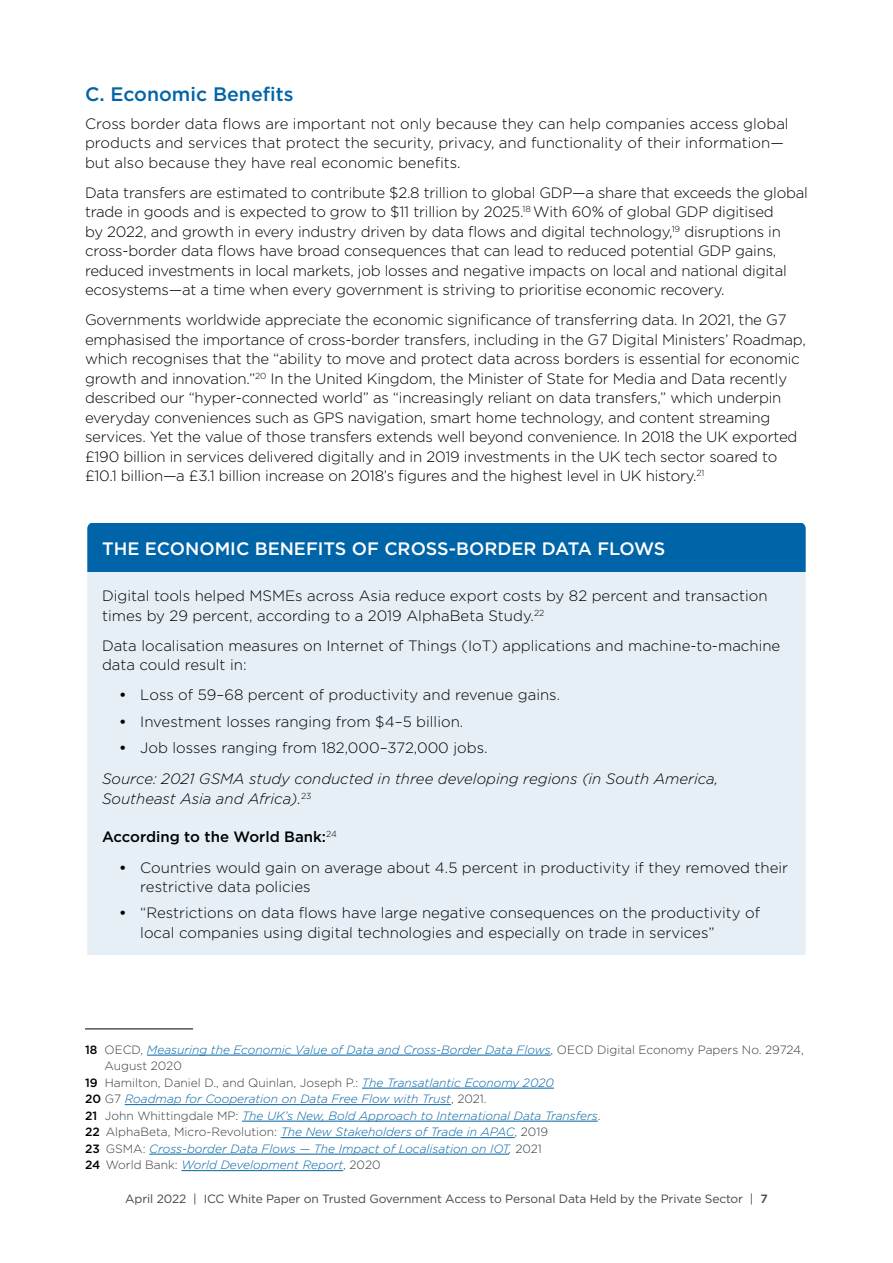
<style>
.page{position:relative;width:893px;height:1263px;background:#fff}
.page>*{position:absolute;margin:0;border:0;box-sizing:border-box;transform-origin:0 0}
.t1{font:500 19.5px "Gotham";color:#0064a8}
.t2{font:500 18px "Gotham";color:#fff}
.t3{font:300 15px/19.5px "Gotham";letter-spacing:-.015em;color:#000}
.t4{font:italic 300 15px/31.3px "Gotham";color:#000}
.t5{font:500 15px "Gotham";color:#000}
.t6{font:italic 300 12px "Gotham";color:#0064a8}
.t7{font:300 12px "Gotham";color:#363a3c}
.t8{font:12px "Gotham";letter-spacing:-.01em;color:#444648}
.s1{font-weight:500}
.s2{font-weight:500;font-style:normal}
.s3{font-style:normal}
.s4{font-weight:500;font-style:normal;color:#000}
.s5{font-style:normal;color:#363a3c}
.s6{font-weight:500;color:#000}
.s7{font-style:italic;color:#0064a8}
.s8{color:#363a3c}
</style>
<div class="page">
<hr style="left:85px;top:1029px;width:108px;height:1px;background:#000">
<hr style="left:147px;top:1055px;width:404px;height:1px;background:#0064a8">
<hr style="left:362px;top:1088px;width:192px;height:1px;background:#0064a8">
<hr style="left:125px;top:1104px;width:326px;height:1px;background:#0064a8">
<hr style="left:242px;top:1121px;width:356px;height:1px;background:#0064a8">
<hr style="left:281px;top:1137px;width:234px;height:1px;background:#0064a8">
<hr style="left:149px;top:1154px;width:360px;height:1px;background:#0064a8">
<hr style="left:181px;top:1170px;width:162px;height:1px;background:#0064a8">
<svg style="left:87px;top:523px;width:719px;height:432px;background:#ccdfed"></svg>
<h1 class="t1" style="left:85px;top:81px;width:210px">C. Economic Benefits</h1>
<p class="t3" style="left:85px;top:113px;width:705px">Cross border data flows are important not only because they can help companies access global products and services that protect the security, privacy, and functionality of their information— but also because they have real economic benefits.</p>
<p class="t3" style="left:85px;top:182px;width:724px">Data transfers are estimated to contribute $2.8 trillion to global GDP—a share that exceeds the global trade in goods and is expected to grow to $11 trillion by 2025.<sup>18</sup> With 60% of global GDP digitised<br>by 2022, and growth in every industry driven by data flows and digital technology,<sup>19</sup> disruptions in cross-border data flows have broad consequences that can lead to reduced potential GDP gains, reduced investments in local markets, job losses and negative impacts on local and national digital ecosystems—at a time when every government is striving to prioritise economic recovery.</p>
<p class="t3" style="left:85px;top:310px;width:722px">Governments worldwide appreciate the economic significance of transferring data. In 2021, the G7 emphasised the importance of cross-border transfers, including in the G7 Digital Ministers’ Roadmap, which recognises that the “ability to move and protect data across borders is essential for economic growth and innovation.”<sup>20</sup> In the United Kingdom, the Minister of State for Media and Data recently described our “hyper-connected world” as “increasingly reliant on data transfers,” which underpin everyday conveniences such as GPS navigation, smart home technology, and content streaming services. Yet the value of those transfers extends well beyond convenience. In 2018 the UK exported £190 billion in services delivered digitally and in 2019 investments in the UK tech sector soared to £10.1 billion—a £3.1 billion increase on 2018’s figures and the highest level in UK history.<sup>21</sup></p>
<p class="t2" style="left:102px;top:537px;width:565px">THE ECONOMIC BENEFITS OF CROSS-BORDER DATA FLOWS</p>
<p class="t3" style="left:102px;top:586px;width:667px">Digital tools helped MSMEs across Asia reduce export costs by 82 percent and transaction times by 29 percent, according to a 2019 AlphaBeta Study.<sup>22</sup></p>
<p class="t3" style="left:102px;top:635px;width:680px">Data localisation measures on Internet of Things (IoT) applications and machine-to-machine data could result in:</p>
<p class="t3" style="left:119px;top:685px;width:443px"><span class="s1">•</span> Loss of 59–68 percent of productivity and revenue gains.</p>
<p class="t3" style="left:119px;top:711px;width:346px"><span class="s1">•</span> Investment losses ranging from $4–5 billion.</p>
<p class="t4" style="left:102px;top:731px;width:618px;text-indent:17px"><span class="s2">•</span> <span class="s3">Job losses ranging from 182,000–372,000 jobs.<br></span>Source: 2021 GSMA study conducted in three developing regions (in South America,</p>
<p class="t4" style="left:102px;top:782px;width:211px">Southeast Asia and Africa).<sup>23</sup></p>
<p class="t5" style="left:102px;top:827px;width:236px">According to the World Bank:<sup>24</sup></p>
<p class="t3" style="left:140px;top:857px;width:649px;text-indent:-21px"><span class="s1">•</span> Countries would gain on average about 4.5 percent in productivity if they removed their restrictive data policies</p>
<p class="t3" style="left:140px;top:903px;width:621px;text-indent:-21px"><span class="s1">•</span> “Restrictions on data flows have large negative consequences on the productivity of local companies using digital technologies and especially on trade in services”</p>
<p class="t6" style="left:85px;top:1042px;width:720px"><span class="s4">18</span> <span class="s5">OECD,</span> Measuring the Economic Value of Data and Cross-Border Data Flows<span class="s5">, OECD Digital Economy Papers No. 29724,</span></p>
<p class="t7" style="left:105px;top:1058px;width:79px">August 2020</p>
<p class="t7" style="left:85px;top:1075px;width:470px"><span class="s6">19</span> Hamilton, Daniel D., and Quinlan, Joseph P.: <span class="s7">The Transatlantic Economy 2020</span></p>
<p class="t6" style="left:85px;top:1091px;width:403px"><span class="s4">20</span> <span class="s5">G7</span> Roadmap for Cooperation on Data Free Flow with Trust<span class="s5">, 2021.</span></p>
<p class="t6" style="left:85px;top:1108px;width:517px"><span class="s4">21</span> <span class="s5">John Whittingdale MP:</span> The UK’s New, Bold Approach to International Data Transfers<span class="s5">.</span></p>
<p class="t7" style="left:85px;top:1124px;width:465px"><span class="s6">22</span> AlphaBeta, Micro-Revolution: <span class="s7">The New Stakeholders of Trade in APAC</span>, 2019</p>
<p class="t6" style="left:85px;top:1141px;width:458px"><span class="s4">23</span> <span class="s5">GSMA:</span> Cross-border Data Flows — The Impact of Localisation on IOT<span class="s8">,</span> <span class="s5">2021</span></p>
<p class="t6" style="left:85px;top:1157px;width:297px"><span class="s4">24</span> <span class="s5">World Bank:</span> World Development Report<span class="s5">, 2020</span></p>
<p class="t8" style="left:125px;top:1191px;width:644px">April 2022 | ICC White Paper on Trusted Government Access to Personal Data Held by the Private Sector | <span class="s1">7</span></p>
</div>
